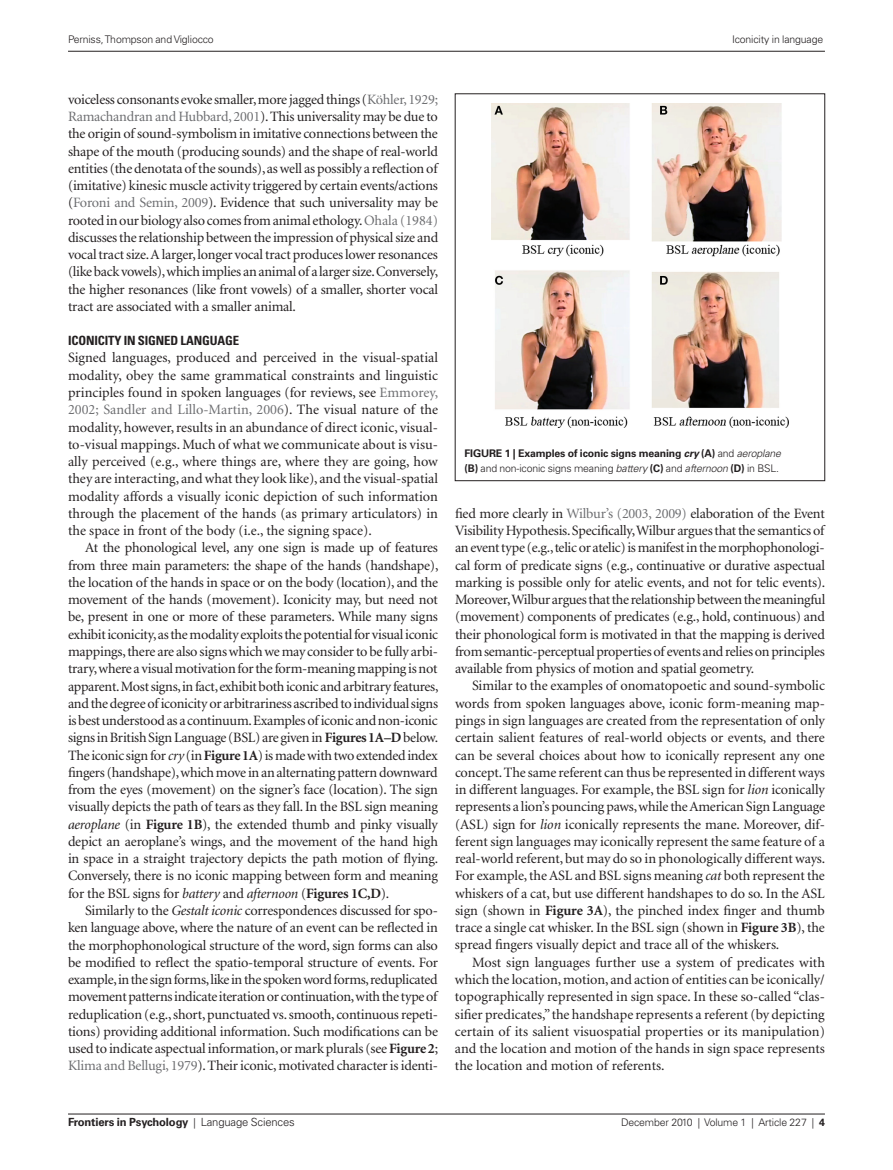
<style>
.page{position:relative;width:893px;height:1170px;background:#fff}
.page>*{position:absolute;margin:0;border:0;box-sizing:border-box;transform-origin:0 0}
.t1{font:14.25px/17.2px "Minion";letter-spacing:-.015em;color:#231f20;text-align:justify}
.t2{font:700 condensed 12.75px "Univers";letter-spacing:-.01em;color:#231f20}
.t3{font:700 11.25px "Univers";letter-spacing:-.015em;color:#231f20}
.t4{font:700 10.5px/14.2px "Univers";letter-spacing:-.015em;color:#231f20}
.t5{font:300 10.5px "Univers";letter-spacing:-.015em;color:#231f20}
.s1{color:#6c6d70}
.s2{font-weight:700}
.s3{font-style:italic}
.s4{font-weight:300}
.s5{font-weight:300;font-style:italic}
.s6{font-weight:300;font-size:10.5px}
</style>
<div class="page">
<hr style="left:68px;top:1113px;width:757px;height:1px;background:#231f20">
<hr style="left:68px;top:51px;width:757px;height:1px;background:#231f20">
<img style="left:491px;top:103px;width:298px;height:324px">
<p class="t5" style="left:68px;top:33px;width:147px">Perniss, Thompson and Vigliocco</p>
<p class="t5" style="left:732px;top:33px;width:93px">Iconicity in language</p>
<p class="t1" style="left:68px;top:91px;width:372px">voiceless consonants evoke smaller, more jagged things (<span class="s1">Köhler, 1929; Ramachandran and Hubbard, 2001</span>). This universality may be due to the origin of sound-symbolism in imitative connections between the shape of the mouth (producing sounds) and the shape of real-world entities (the denotata of the sounds), as well as possibly a reflection of (imitative) kinesic muscle activity triggered by certain events/actions (<span class="s1">Foroni and Semin, 2009</span>). Evidence that such universality may be rooted in our biology also comes from animal ethology. <span class="s1">Ohala (1984) </span>discusses the relationship between the impression of physical size and vocal tract size. A larger, longer vocal tract produces lower resonances (like back vowels), which implies an animal of a larger size. Conversely, the higher resonances (like front vowels) of a smaller, shorter vocal tract are associated with a smaller animal.</p>
<p class="t2" style="left:68px;top:333px;width:173px">ICONICITY IN SIGNED LANGUAGE</p>
<p class="t1" style="left:68px;top:350px;width:372px">Signed languages, produced and perceived in the visual-spatial modality, obey the same grammatical constraints and linguistic principles found in spoken languages (for reviews, see <span class="s1">Emmorey, 2002; Sandler and Lillo-Martin, 2006</span>). The visual nature of the modality, however, results in an abundance of direct iconic, visual&shy;to-visual mappings. Much of what we communicate about is visu&shy;ally perceived (e.g., where things are, where they are going, how they are interacting, and what they look like), and the visual-spatial modality affords a visually iconic depiction of such information through the placement of the hands (as primary articulators) in the space in front of the body (i.e., the signing space).</p>
<p class="t1" style="left:68px;top:539px;width:372px;text-indent:17px">At the phonological level, any one sign is made up of features from three main parameters: the shape of the hands (handshape), the location of the hands in space or on the body (location), and the movement of the hands (movement). Iconicity may, but need not be, present in one or more of these parameters. While many signs exhibit iconicity, as the modality exploits the potential for visual iconic mappings, there are also signs which we may consider to be fully arbi&shy;trary, where a visual motivation for the form-meaning mapping is not apparent. Most signs, in fact, exhibit both iconic and arbitrary features, and the degree of iconicity or arbitrariness ascribed to individual signs is best understood as a continuum. Examples of iconic and non-iconic signs in British Sign Language (BSL) are given in <span class="s2">Figures1A–D</span> below.<br>The iconic sign for <span class="s3">cry</span> (in <span class="s2">Figure1A</span>) is made with two extended index fingers (handshape), which move in an alternating pattern downward from the eyes (movement) on the signer’s face (location). The sign visually depicts the path of tears as they fall. In the BSL sign meaning <span class="s3">aeroplane</span> (in <span class="s2">Figure 1B</span>), the extended thumb and pinky visually depict an aeroplane’s wings, and the movement of the hand high in space in a straight trajectory depicts the path motion of flying.<br>Conversely, there is no iconic mapping between form and meaning for the BSL signs for <span class="s3">battery</span> and <span class="s3">afternoon</span> (<span class="s2">Figures 1C,D</span>).</p>
<p class="t1" style="left:68px;top:902px;width:372px;text-indent:17px">Similarly to the <span class="s3">Gestalt iconic</span> correspondences discussed for spo&shy;ken language above, where the nature of an event can be reflected in the morphophonological structure of the word, sign forms can also be modified to reflect the spatio-temporal structure of events. For example, in the sign forms, like in the spoken word forms, reduplicated movement patterns indicate iteration or continuation, with the type of reduplication (e.g., short, punctuated vs. smooth, continuous repeti&shy;tions) providing additional information. Such modifications can be used to indicate aspectual information, or mark plurals (see <span class="s2">Figure2</span>; <span class="s1">Klima and Bellugi, 1979</span>). Their iconic, motivated character is identi-</p>
<p class="t4" style="left:465px;top:446px;width:318px">Figure 1 | Examples of iconic signs meaning <span class="s3">cry</span> (A) <span class="s4">and</span> <span class="s5">aeroplane </span>(B) <span class="s4">and non-iconic signs meaning</span> <span class="s5">battery</span> (C) <span class="s4">and</span> <span class="s5">afternoon</span> (D) <span class="s4">in BSL.</span></p>
<p class="t1" style="left:455px;top:505px;width:372px">fied more clearly in <span class="s1">Wilbur’s (2003, 2009)</span> elaboration of the Event Visibility Hypothesis. Specifically, Wilbur argues that the semantics of an event type (e.g., telic or atelic) is manifest in the morphophonologi&shy;cal form of predicate signs (e.g., continuative or durative aspectual marking is possible only for atelic events, and not for telic events).<br>Moreover, Wilbur argues that the relationship between the meaningful (movement) components of predicates (e.g., hold, continuous) and their phonological form is motivated in that the mapping is derived from semantic-perceptual properties of events and relies on principles available from physics of motion and spatial geometry.</p>
<p class="t1" style="left:455px;top:677px;width:372px;text-indent:17px">Similar to the examples of onomatopoetic and sound-symbolic words from spoken languages above, iconic form-meaning map&shy;pings in sign languages are created from the representation of only certain salient features of real-world objects or events, and there can be several choices about how to iconically represent any one concept. The same referent can thus be represented in different ways in different languages. For example, the BSL sign for <span class="s3">lion</span> iconically represents a lion’s pouncing paws, while the American Sign Language (ASL) sign for <span class="s3">lion</span> iconically represents the mane. Moreover, dif&shy;ferent sign languages may iconically represent the same feature of a real-world referent, but may do so in phonologically different ways.<br>For example, the ASL and BSL signs meaning <span class="s3">cat</span> both represent the whiskers of a cat, but use different handshapes to do so. In the ASL sign (shown in <span class="s2">Figure 3A</span>), the pinched index finger and thumb trace a single cat whisker. In the BSL sign (shown in <span class="s2">Figure 3B</span>), the spread fingers visually depict and trace all of the whiskers.</p>
<p class="t1" style="left:455px;top:954px;width:371px;text-indent:17px">Most sign languages further use a system of predicates with which the location, motion, and action of entities can be iconically/ topographically represented in sign space. In these so-called “clas&shy;sifier predicates,” the handshape represents a referent (by depicting certain of its salient visuospatial properties or its manipulation) and the location and motion of the hands in sign space represents the location and motion of referents.</p>
<p class="t3" style="left:68px;top:1115px;width:228px">Frontiers in Psychology <span class="s6">|</span> <span class="s4">Language Sciences</span></p>
<p class="t5" style="left:621px;top:1115px;width:205px">December 2010 | Volume 1 | Article 227 | <span class="s2">4</span></p>
</div>
